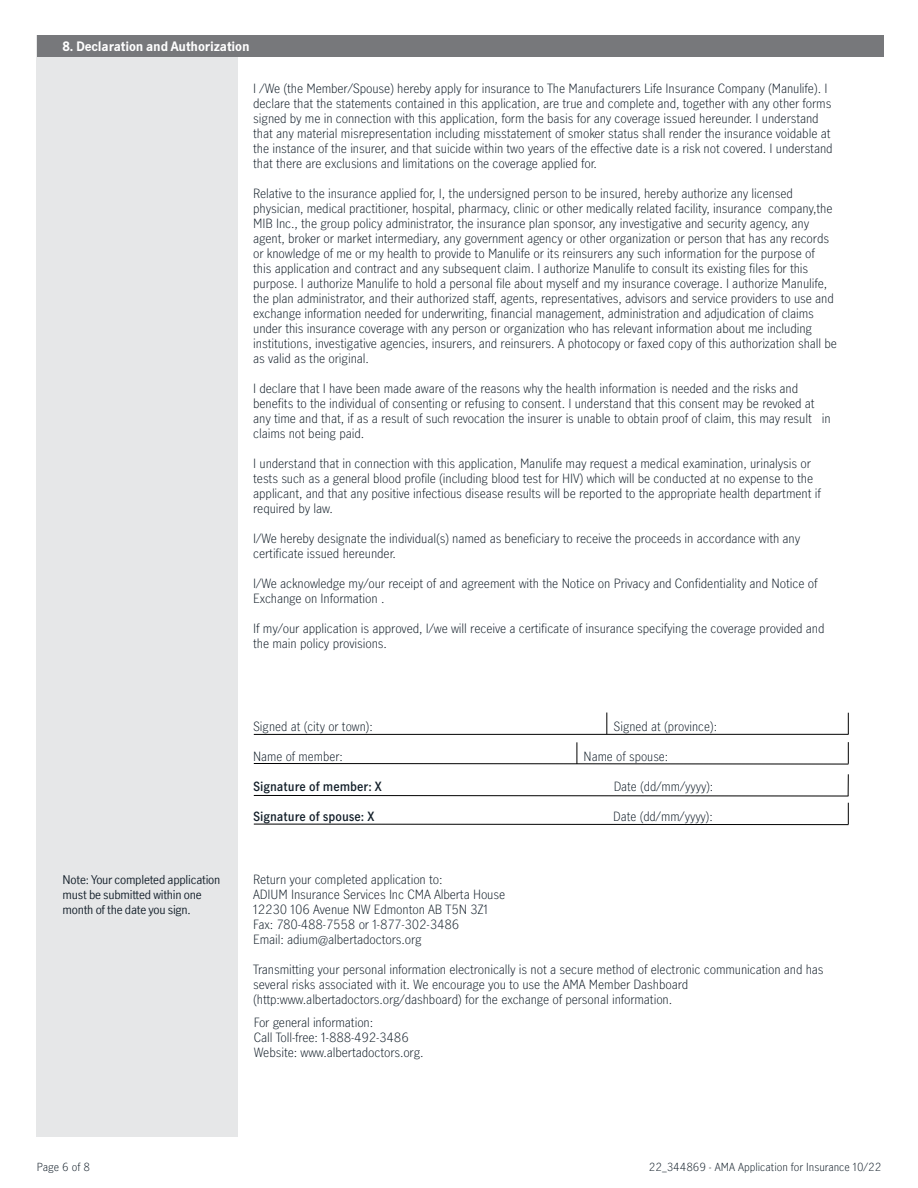
<style>
.page{position:relative;width:918px;height:1188px;background:#fff}
.page>*{position:absolute;margin:0;border:0;box-sizing:border-box;transform-origin:0 0}
.t1{font:700 12.75px "Manulife JH Sans Optimized";letter-spacing:-.01em;color:#fff}
.t2{font:300 12px/15px "Manulife JH Sans";letter-spacing:-.01em;color:#121e29}
.t3{font:12px/15px "Manulife JH Sans Optimized";letter-spacing:-.02em;color:#121e29}
.t4{font:600 12px "Manulife JH Sans";color:#121e29}
.t5{font:300 10.5px "Manulife JH Sans";color:#121e29}
</style>
<div class="page">
<div style="left:36px;top:36px;width:202px;height:1101px;background:#e6e7e8"></div>
<div style="left:37px;top:36px;width:847px;height:21px;background:#77787b"></div>
<svg style="left:848px;top:713px;width:1px;height:21px"></svg>
<hr style="left:254px;top:734px;width:595px;height:1px;background:#000">
<svg style="left:253px;top:774px;width:596px;height:22px"></svg>
<svg style="left:253px;top:803px;width:596px;height:22px"></svg>
<svg style="left:607px;top:713px;width:1px;height:21px"></svg>
<svg style="left:253px;top:742px;width:596px;height:22px"></svg>
<p class="t1" style="left:63px;top:38px;width:189px">8. Declaration and Authorization</p>
<p class="t2" style="left:253px;top:81px;width:581px">I /We (the Member/Spouse) hereby apply for insurance to The Manufacturers Life Insurance Company (Manulife). I declare that the statements contained in this application, are true and complete and, together with any other forms signed by me in connection with this application, form the basis for any coverage issued hereunder. I understand that any material misrepresentation including misstatement of smoker status shall render the insurance voidable at the instance of the insurer, and that suicide within two years of the effective date is a risk not covered. I understand that there are exclusions and limitations on the coverage applied for.</p>
<p class="t2" style="left:253px;top:186px;width:585px">Relative to the insurance applied for, I, the undersigned person to be insured, hereby authorize any licensed physician, medical practitioner, hospital, pharmacy, clinic or other medically related facility, insurance company,the MIB Inc., the group policy administrator, the insurance plan sponsor, any investigative and security agency, any agent, broker or market intermediary, any government agency or other organization or person that has any records or knowledge of me or my health to provide to Manulife or its reinsurers any such information for the purpose of<br>this application and contract and any subsequent claim. I authorize Manulife to consult its existing files for this purpose. I authorize Manulife to hold a personal file about myself and my insurance coverage. I authorize Manulife, the plan administrator, and their authorized staff, agents, representatives, advisors and service providers to use and exchange information needed for underwriting, financial management, administration and adjudication of claims under this insurance coverage with any person or organization who has relevant information about me including institutions, investigative agencies, insurers, and reinsurers. A photocopy or faxed copy of this authorization shall be as valid as the original.</p>
<p class="t2" style="left:253px;top:381px;width:579px">I declare that I have been made aware of the reasons why the health information is needed and the risks and benefits to the individual of consenting or refusing to consent. I understand that this consent may be revoked at any time and that, if as a result of such revocation the insurer is unable to obtain proof of claim, this may result in claims not being paid.</p>
<p class="t2" style="left:253px;top:456px;width:569px">I understand that in connection with this application, Manulife may request a medical examination, urinalysis or tests such as a general blood profile (including blood test for HIV) which will be conducted at no expense to the applicant, and that any positive infectious disease results will be reported to the appropriate health department if required by law.</p>
<p class="t2" style="left:253px;top:531px;width:548px">I/We hereby designate the individual(s) named as beneficiary to receive the proceeds in accordance with any certificate issued hereunder.</p>
<p class="t2" style="left:253px;top:576px;width:566px">I/We acknowledge my/our receipt of and agreement with the Notice on Privacy and Confidentiality and Notice of<br>Exchange on Information .</p>
<p class="t2" style="left:253px;top:621px;width:573px">If my/our application is approved, I/we will receive a certificate of insurance specifying the coverage provided and the main policy provisions.</p>
<p class="t2" style="left:253px;top:719px;width:121px">Signed at (city or town):</p>
<p class="t2" style="left:613px;top:719px;width:105px">Signed at (province):</p>
<p class="t2" style="left:253px;top:749px;width:91px">Name of member:</p>
<p class="t2" style="left:584px;top:749px;width:86px">Name of spouse:</p>
<p class="t4" style="left:253px;top:778px;width:130px">Signature of member: X</p>
<p class="t2" style="left:614px;top:779px;width:101px">Date (dd/mm/yyyy):</p>
<p class="t4" style="left:253px;top:808px;width:123px">Signature of spouse: X</p>
<p class="t2" style="left:613px;top:809px;width:101px">Date (dd/mm/yyyy):</p>
<p class="t3" style="left:63px;top:872px;width:159px">Note: Your completed application must be submitted within one month of the date you sign.</p>
<p class="t2" style="left:253px;top:872px;width:253px">Return your completed application to:<br>ADIUM Insurance Services Inc CMA Alberta House 12230 106 Avenue NW Edmonton AB T5N 3Z1<br>Fax: 780-488-7558 or 1-877-302-3486<br>Email: adium@albertadoctors.org</p>
<p class="t2" style="left:253px;top:962px;width:572px">Transmitting your personal information electronically is not a secure method of electronic communication and has several risks associated with it. We encourage you to use the AMA Member Dashboard (http:www.albertadoctors.org/dashboard) for the exchange of personal information.</p>
<p class="t2" style="left:254px;top:1014px;width:171px">For general information:<br>Call Toll-free: 1-888-492-3486<br>Website: www.albertadoctors.org.</p>
<p class="t5" style="left:37px;top:1160px;width:55px">Page 6 of 8</p>
<p class="t5" style="left:649px;top:1160px;width:234px">22_344869 - AMA Application for Insurance 10/22</p>
</div>
